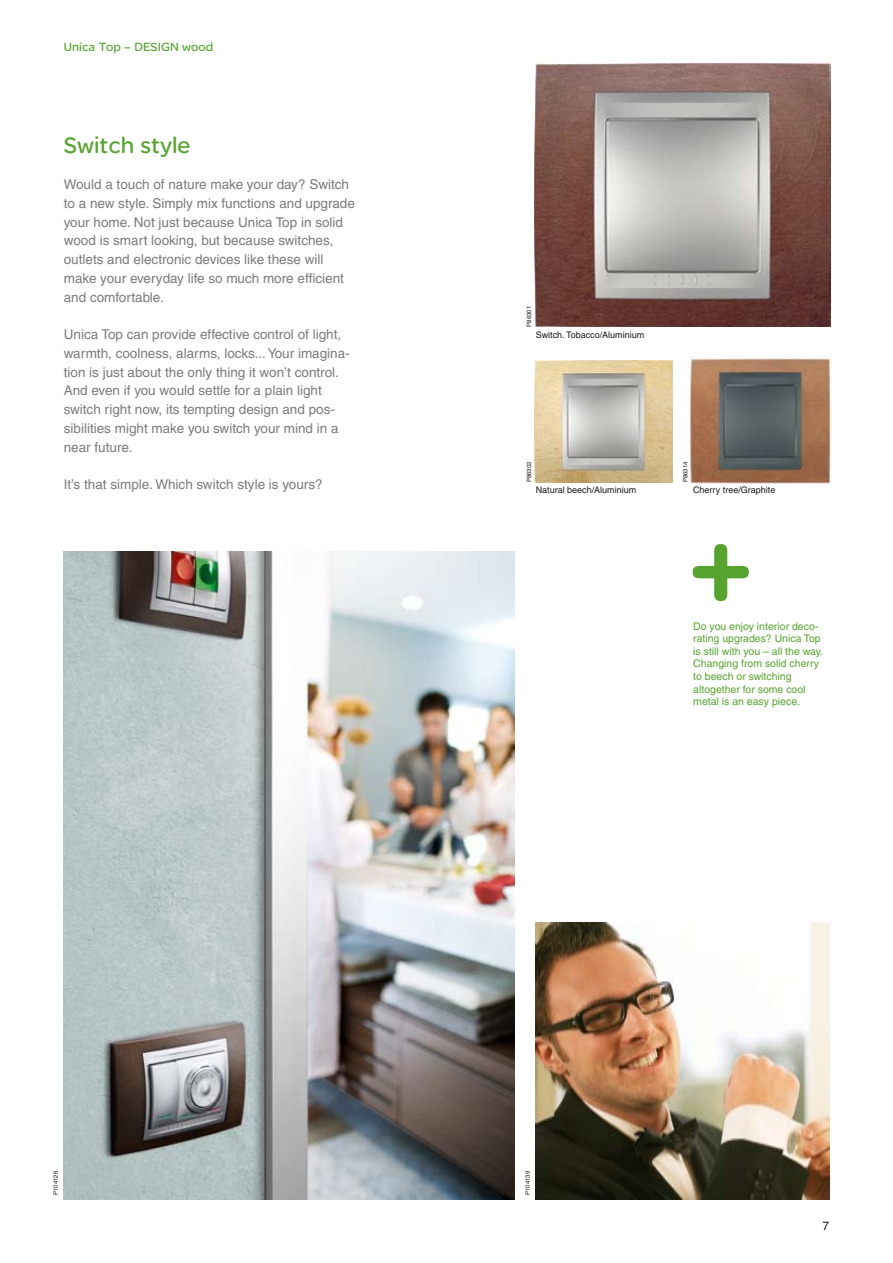
<style>
.page{position:relative;width:893px;height:1263px;background:#fff}
.page>*{position:absolute;margin:0;border:0;box-sizing:border-box;transform-origin:0 0}
.t1{font:24px "SE Optimist";color:#57a330}
.t2{font:13.5px/18.8px "Helvetica";color:#7b7b7a}
.t3{font:12.75px "SE Optimist";color:#57a330}
.t4{font:10.5px/12.6px "Helvetica";color:#57a330}
.t5{font:9px "Helvetica";color:#191917}
.t6{font:6px "Helvetica";color:#191917}
</style>
<div class="page">
<img style="left:536px;top:923px;width:293px;height:276px">
<svg style="left:693px;top:544px;width:56px;height:57px"></svg>
<img style="left:64px;top:551px;width:450px;height:648px">
<img style="left:534px;top:64px;width:297px;height:262px">
<img style="left:534px;top:360px;width:138px;height:122px">
<img style="left:686px;top:355px;width:146px;height:129px">
<p class="t3" style="left:64px;top:40px;width:151px">Unica Top – DESIGN wood</p>
<h1 class="t1" style="left:64px;top:131px;width:128px">Switch style</h1>
<p class="t2" style="left:64px;top:175px;width:293px">Would a touch of nature make your day? Switch to a new style. Simply mix functions and upgrade your home. Not just because Unica Top in solid wood is smart looking, but because switches, outlets and electronic devices like these will make your everyday life so much more efficient and comfortable.</p>
<p class="t2" style="left:64px;top:325px;width:288px">Unica Top can provide effective control of light, warmth, coolness, alarms, locks... Your imagina&shy;tion is just about the only thing it won’t control.<br>And even if you would settle for a plain light switch right now, its tempting design and pos&shy;sibilities might make you switch your mind in a near future.</p>
<p class="t2" style="left:64px;top:475px;width:260px">It’s that simple. Which switch style is yours?</p>
<p class="t5" style="left:693px;top:484px;width:84px">Cherry tree/Graphite</p>
<p class="t6" style="left:526px;top:327px;width:20px;rotate:-90deg">P86301</p>
<p class="t5" style="left:536px;top:329px;width:110px">Switch. Tobacco/Aluminium</p>
<p class="t6" style="left:526px;top:482px;width:22px;rotate:-90deg">P86302</p>
<p class="t6" style="left:682px;top:482px;width:22px;rotate:-90deg">P8631 4</p>
<p class="t5" style="left:536px;top:484px;width:102px">Natural beech/Aluminium</p>
<p class="t6" style="left:52px;top:1195px;width:25px;rotate:-90deg">P1 04126</p>
<p class="t4" style="left:693px;top:619px;width:131px">Do you enjoy interior deco&shy;rating upgrades? Unica Top is still with you – all the way.<br>Changing from solid cherry to beech or switching altogether for some cool metal is an easy piece.</p>
<p class="t6" style="left:524px;top:1195px;width:26px;rotate:-90deg">P1 04139</p>
</div>
